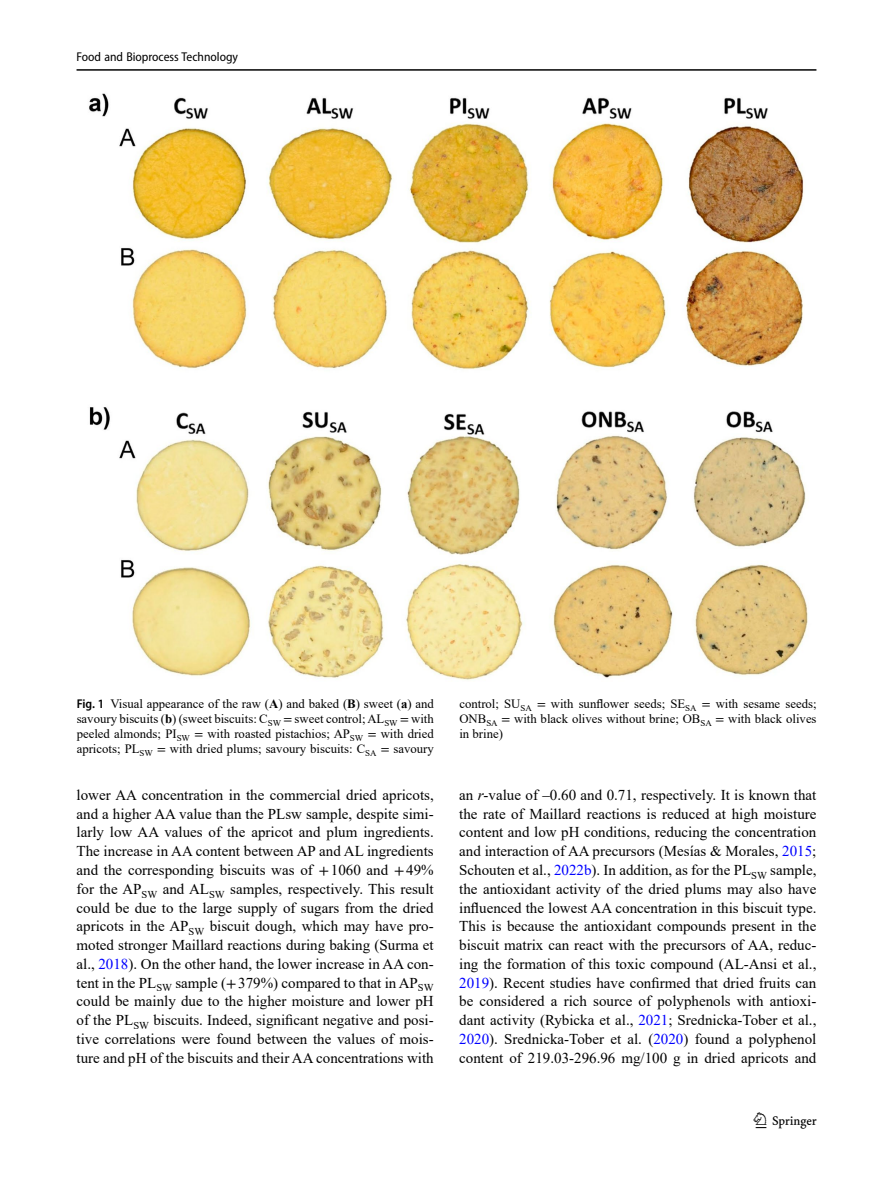
<style>
.page{position:relative;width:893px;height:1187px;background:#fff}
.page>*{position:absolute;margin:0;border:0;box-sizing:border-box;transform-origin:0 0}
.t1{font:22.5px "Springnew";color:#000}
.Body_Text_Indent{font:15px/18.8px "Times New Roman";color:#000;text-align:justify}
.Figure_Caption{font:12.75px/15px "Times New Roman";color:#000;text-align:justify}
.t2{font:semi-condensed 12.75px "Myriad Pro";color:#000}
.s1{font-family:"Myriad Pro";font-weight:600;font-stretch:semi-condensed}
.s2{font-weight:700}
.s3{font-family:"STIX"}
.s4{color:#00f}
.s5{font-style:italic}
</style>
<div class="page">
<hr style="left:77px;top:69px;width:739px;height:2px;background:#000">
<img style="left:89px;top:93px;width:719px;height:587px">
<p class="t2" style="left:77px;top:49px;width:163px">Food and Bioprocess Technology</p>
<p class="Figure_Caption" style="left:77px;top:695px;width:359px"><span class="s1">Fig. 1</span> Visual appearance of the raw (<span class="s2">A</span>) and baked (<span class="s2">B</span>) sweet (<span class="s2">a</span>) and savoury biscuits (<span class="s2">b</span>) (sweet biscuits: C<sub>SW</sub> <span class="s3">=</span> sweet control; AL<sub>SW</sub> <span class="s3">=</span> with peeled almonds; PI<sub>SW</sub> <span class="s3">=</span> with roasted pistachios; AP<sub>SW</sub> <span class="s3">=</span> with dried apricots; PL<sub>SW</sub> <span class="s3">=</span> with dried plums; savoury biscuits: C<sub>SA</sub> <span class="s3">=</span> savoury</p>
<p class="Figure_Caption" style="left:459px;top:695px;width:359px">control; SU<sub>SA</sub> <span class="s3">=</span> with sunflower seeds; SE<sub>SA</sub> <span class="s3">=</span> with sesame seeds; ONB<sub>SA</sub> <span class="s3">=</span> with black olives without brine; OB<sub>SA</sub> <span class="s3">=</span> with black olives in brine)</p>
<p class="Body_Text_Indent" style="left:77px;top:785px;width:359px">lower AA concentration in the commercial dried apricots, and a higher AA value than the PLsw sample, despite simi&shy;larly low AA values of the apricot and plum ingredients.<br>The increase in AA content between AP and AL ingredients and the corresponding biscuits was of <span class="s3">+</span>1060 and <span class="s3">+</span>49% for the AP<sub>SW</sub> and AL<sub>SW</sub> samples, respectively. This result could be due to the large supply of sugars from the dried apricots in the AP<sub>SW</sub> biscuit dough, which may have pro&shy;moted stronger Maillard reactions during baking (Surma et al., <span class="s4">2018</span>). On the other hand, the lower increase in AA con&shy;tent in the PL<sub>SW</sub> sample (<span class="s3">+</span>379%) compared to that in AP<sub>SW </sub>could be mainly due to the higher moisture and lower pH of the PL<sub>SW</sub> biscuits. Indeed, significant negative and posi&shy;tive correlations were found between the values of mois&shy;ture and pH of the biscuits and their AA concentrations with</p>
<p class="Body_Text_Indent" style="left:459px;top:785px;width:359px">an <span class="s5">r</span>-value of ‒0.60 and 0.71, respectively. It is known that the rate of Maillard reactions is reduced at high moisture content and low pH conditions, reducing the concentration and interaction of AA precursors (Mesías &amp; Morales, <span class="s4">2015</span>; Schouten et al., <span class="s4">2022b</span>). In addition, as for the PL<sub>SW</sub> sample, the antioxidant activity of the dried plums may also have influenced the lowest AA concentration in this biscuit type.<br>This is because the antioxidant compounds present in the biscuit matrix can react with the precursors of AA, reduc&shy;ing the formation of this toxic compound (AL-Ansi et al., <span class="s4">2019</span>). Recent studies have confirmed that dried fruits can be considered a rich source of polyphenols with antioxi&shy;dant activity (Rybicka et al., <span class="s4">2021</span>; Srednicka-Tober et al., <span class="s4">2020</span>). Srednicka-Tober et al. (<span class="s4">2020</span>) found a polyphenol content of 219.03-296.96 mg/100 g in dried apricots and</p>
<h1 class="t1" style="left:756px;top:1107px;width:63px">1 3</h1>
</div>
